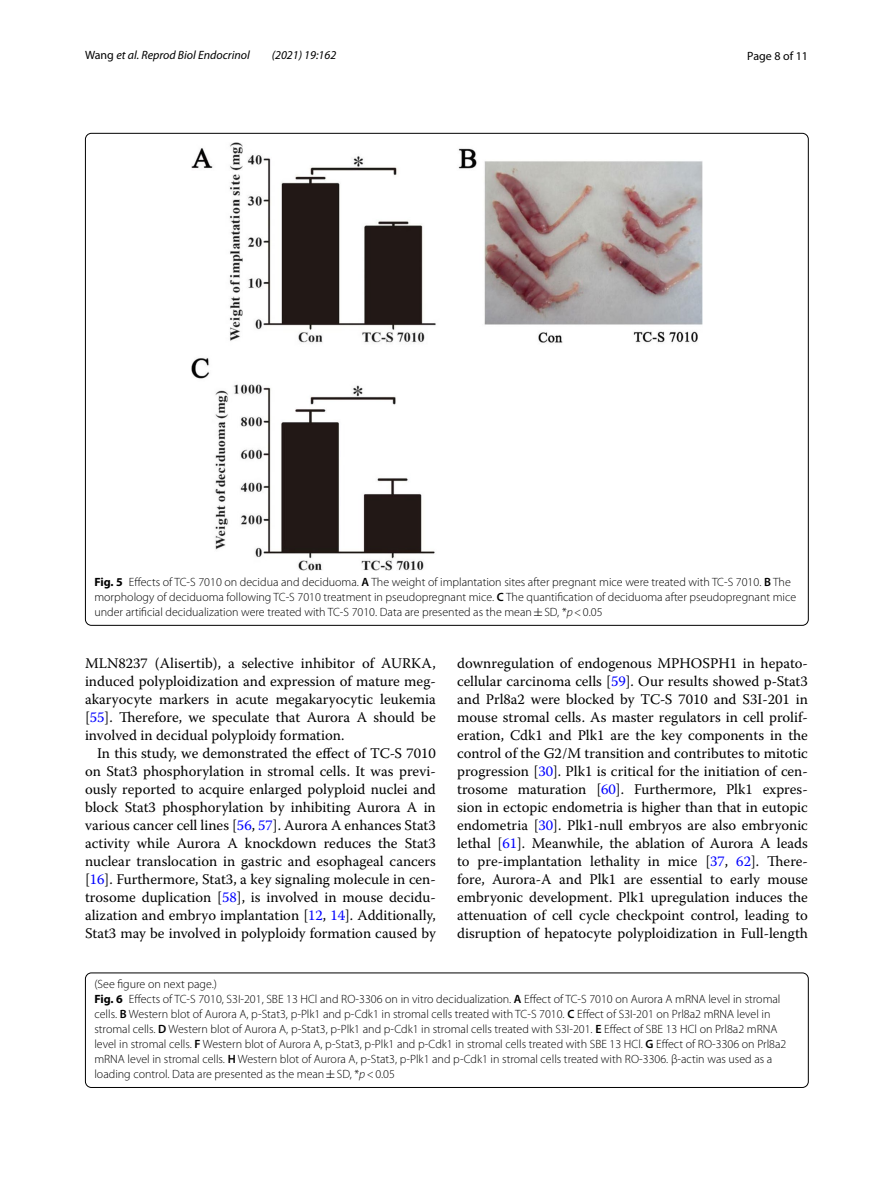
<style>
.page{position:relative;width:893px;height:1187px;background:#fff}
.page>*{position:absolute;margin:0;border:0;box-sizing:border-box;transform-origin:0 0}
.t1{font:14.7px/18px "Warnock Pro";color:#000;text-align:justify}
.t2{font:300 12px/15px "Myriad Pro";color:#000}
.t3{font:italic 12px "Myriad Pro";color:#000}
.t4{font:12px "Myriad Pro";color:#000}
.s1{font-style:normal}
.s2{font-weight:700}
.s3{font-weight:600}
.s4{font-family:"MTSY";font-weight:400}
.s5{font-style:italic}
.s6{color:#00f}
</style>
<div class="page">
<img style="left:192px;top:142px;width:510px;height:428px">
<div style="left:85px;top:972px;width:723px;height:115px;border:1px solid #000;border-radius:6px"></div>
<p class="t3" style="left:85px;top:48px;width:166px"><span class="s1">Wang</span> et al. Reprod Biol Endocrinol</p>
<p class="t3" style="left:272px;top:48px;width:66px">(2021) 19:162</p>
<p class="t4" style="left:747px;top:48px;width:62px">Page 8 of 11</p>
<p class="t2" style="left:94px;top:574px;width:703px"><span class="s2">Fig. 5</span> Effects of TC-S 7010 on decidua and deciduoma. <span class="s3">A</span> The weight of implantation sites after pregnant mice were treated with TC-S 7010. <span class="s3">B</span> The morphology of deciduoma following TC-S 7010 treatment in pseudopregnant mice. <span class="s3">C</span> The quantification of deciduoma after pseudopregnant mice under artificial decidualization were treated with TC-S 7010. Data are presented as the mean<span class="s4">±</span>SD, *<span class="s5">p</span>&lt;0.05</p>
<p class="t1" style="left:85px;top:654px;width:352px">MLN8237 (Alisertib), a selective inhibitor of AURKA, induced polyploidization and expression of mature meg&shy;akaryocyte markers in acute megakaryocytic leukemia [<span class="s6">55</span>]. Therefore, we speculate that Aurora A should be involved in decidual polyploidy formation.</p>
<p class="t1" style="left:85px;top:744px;width:352px;text-indent:12px">In this study, we demonstrated the effect of TC-S 7010 on Stat3 phosphorylation in stromal cells. It was previ&shy;ously reported to acquire enlarged polyploid nuclei and block Stat3 phosphorylation by inhibiting Aurora A in various cancer cell lines [<span class="s6">56</span>, <span class="s6">57</span>]. Aurora A enhances Stat3 activity while Aurora A knockdown reduces the Stat3 nuclear translocation in gastric and esophageal cancers [<span class="s6">16</span>]. Furthermore, Stat3, a key signaling molecule in cen&shy;trosome duplication [<span class="s6">58</span>], is involved in mouse decidu&shy;alization and embryo implantation [<span class="s6">12</span>, <span class="s6">14</span>]. Additionally, Stat3 may be involved in polyploidy formation caused by</p>
<p class="t1" style="left:457px;top:654px;width:352px">downregulation of endogenous MPHOSPH1 in hepato&shy;cellular carcinoma cells [<span class="s6">59</span>]. Our results showed p-Stat3 and Prl8a2 were blocked by TC-S 7010 and S3I-201 in mouse stromal cells. As master regulators in cell prolif&shy;eration, Cdk1 and Plk1 are the key components in the control of the G2/M transition and contributes to mitotic progression [<span class="s6">30</span>]. Plk1 is critical for the initiation of cen&shy;trosome maturation [<span class="s6">60</span>]. Furthermore, Plk1 expres&shy;sion in ectopic endometria is higher than that in eutopic endometria [<span class="s6">30</span>]. Plk1-null embryos are also embryonic lethal [<span class="s6">61</span>]. Meanwhile, the ablation of Aurora A leads to pre-implantation lethality in mice [<span class="s6">37</span>, <span class="s6">62</span>]. There&shy;fore, Aurora-A and Plk1 are essential to early mouse embryonic development. Plk1 upregulation induces the attenuation of cell cycle checkpoint control, leading to disruption of hepatocyte polyploidization in Full-length</p>
<p class="t2" style="left:94px;top:976px;width:693px">(See figure on next page.)<br><span class="s2">Fig. 6</span> Effects of TC-S 7010, S3I-201, SBE 13 HCl and RO-3306 on in vitro decidualization. <span class="s3">A</span> Effect of TC-S 7010 on Aurora A mRNA level in stromal cells. <span class="s3">B</span> Western blot of Aurora A, p-Stat3, p-Plk1 and p-Cdk1 in stromal cells treated with TC-S 7010. <span class="s3">C</span> Effect of S3I-201 on Prl8a2 mRNA level in stromal cells. <span class="s3">D</span> Western blot of Aurora A, p-Stat3, p-Plk1 and p-Cdk1 in stromal cells treated with S3I-201. <span class="s3">E</span> Effect of SBE 13 HCl on Prl8a2 mRNA level in stromal cells. <span class="s3">F</span> Western blot of Aurora A, p-Stat3, p-Plk1 and p-Cdk1 in stromal cells treated with SBE 13 HCl. <span class="s3">G</span> Effect of RO-3306 on Prl8a2 mRNA level in stromal cells. <span class="s3">H</span> Western blot of Aurora A, p-Stat3, p-Plk1 and p-Cdk1 in stromal cells treated with RO-3306. β-actin was used as a loading control. Data are presented as the mean<span class="s4">±</span>SD, *<span class="s5">p</span>&lt;0.05</p>
</div>
